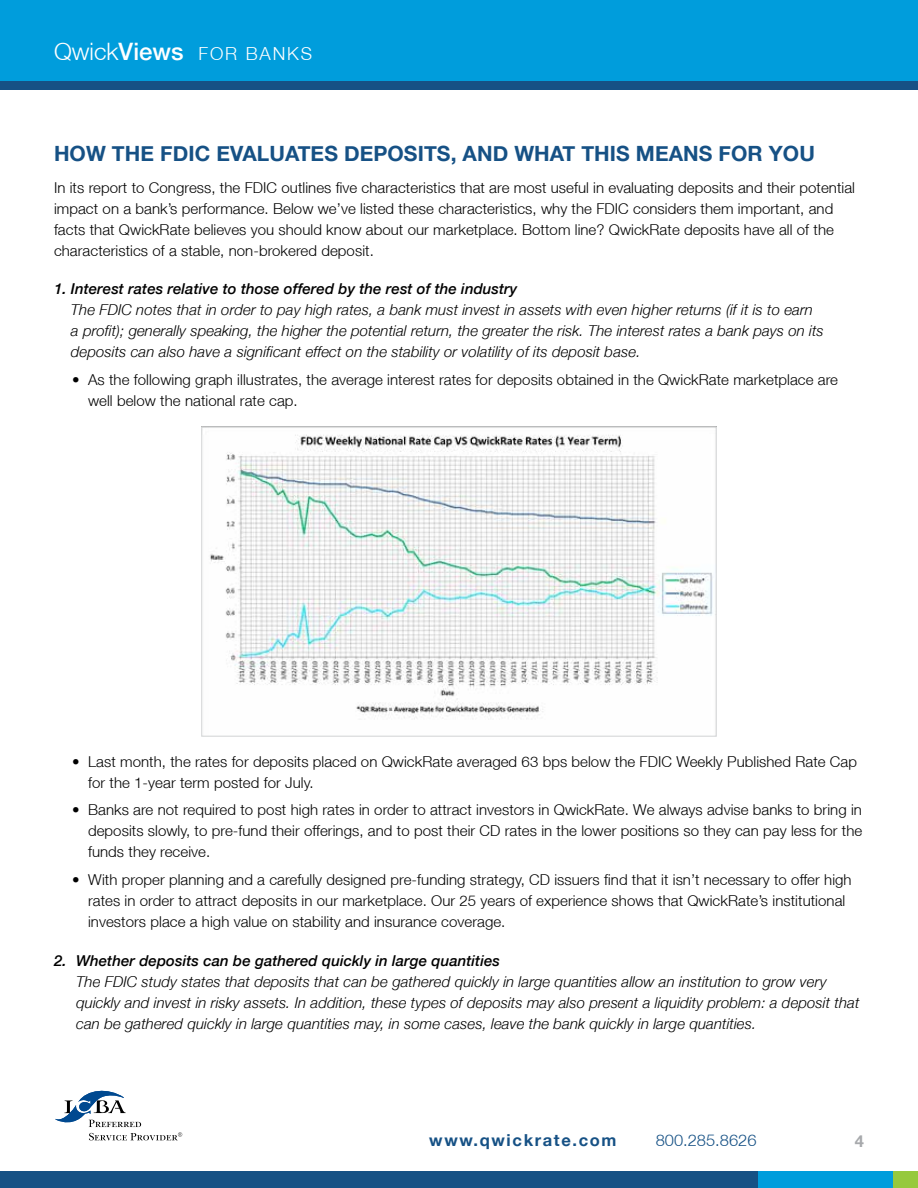
<style>
.page{position:relative;width:918px;height:1188px;background:#fff}
.page>*{position:absolute;margin:0;border:0;box-sizing:border-box;transform-origin:0 0}
.t1{font:700 21px "Helvetica Neue";letter-spacing:.005em;color:#165185}
.t2{font:300 18px "Helvetica Neue LT";letter-spacing:.1em;color:#fff}
.t3{font:700 16.5px "Helvetica Neue";letter-spacing:.1em;color:#165185}
.t4{font:300 16.5px "Helvetica Neue LT";color:#165185}
.t5{font:700 16.5px "Helvetica Neue";color:#a7a9ac}
.t6{font:300 15px/21px "Helvetica Neue LT";letter-spacing:.005em;color:#000}
.t7{font:italic 300 15px/21px "Helvetica Neue LT";letter-spacing:.005em;color:#000}
.t8{font:italic 500 15px "Helvetica Neue";letter-spacing:.005em;color:#000}
.s1{font-size:24px}
.s2{font-weight:500;font-size:24px}
</style>
<div class="page">
<svg style="left:55px;top:1091px;width:127px;height:49px"></svg>
<div style="left:757px;top:1172px;width:136px;height:16px;background:#009ddc"></div>
<div style="left:893px;top:1172px;width:25px;height:16px;background:#96c93d"></div>
<div style="left:0;top:1172px;width:757px;height:16px;background:#165185"></div>
<div style="left:0;top:0;width:918px;height:86px;background:#009ddc"></div>
<div style="left:0;top:82px;width:918px;height:8px;background:#165185"></div>
<img style="left:210px;top:434px;width:503px;height:285px">
<div style="left:201px;top:427px;width:516px;height:310px;border:1px solid #d1d3d4"></div>
<p class="t2" style="left:54px;top:43px;width:260px"><span class="s1">Qwick</span><span class="s2">Views</span> FOR BANKS</p>
<h1 class="t1" style="left:54px;top:137px;width:762px">HOW THE FDIC EVALUATES DEPOSITS, AND WHAT THIS MEANS FOR YOU</h1>
<p class="t6" style="left:54px;top:177px;width:803px">In its report to Congress, the FDIC outlines five characteristics that are most useful in evaluating deposits and their potential impact on a bank’s performance. Below we’ve listed these characteristics, why the FDIC considers them important, and facts that QwickRate believes you should know about our marketplace. Bottom line? QwickRate deposits have all of the characteristics of a stable, non-brokered deposit.</p>
<p class="t8" style="left:54px;top:276px;width:465px">1. Interest rates relative to those offered by the rest of the industry</p>
<p class="t7" style="left:71px;top:299px;width:754px">The FDIC notes that in order to pay high rates, a bank must invest in assets with even higher returns (if it is to earn a profit); generally speaking, the higher the potential return, the greater the risk. The interest rates a bank pays on its deposits can also have a significant effect on the stability or volatility of its deposit base.</p>
<p class="t6" style="left:88px;top:369px;width:752px;text-indent:-16px">• As the following graph illustrates, the average interest rates for deposits obtained in the QwickRate marketplace are well below the national rate cap.</p>
<p class="t6" style="left:88px;top:751px;width:771px;text-indent:-16px">• Last month, the rates for deposits placed on QwickRate averaged 63 bps below the FDIC Weekly Published Rate Cap for the 1-year term posted for July.</p>
<p class="t6" style="left:88px;top:799px;width:776px;text-align:justify;text-indent:-16px">• Banks are not required to post high rates in order to attract investors in QwickRate. We always advise banks to bring in deposits slowly, to pre-fund their offerings, and to post their CD rates in the lower positions so they can pay less for the funds they receive.</p>
<p class="t6" style="left:88px;top:869px;width:765px;text-indent:-16px">• With proper planning and a carefully designed pre-funding strategy, CD issuers find that it isn’t necessary to offer high rates in order to attract deposits in our marketplace. Our 25 years of experience shows that QwickRate’s institutional investors place a high value on stability and insurance coverage.</p>
<p class="t8" style="left:54px;top:948px;width:447px">2. Whether deposits can be gathered quickly in large quantities</p>
<p class="t7" style="left:76px;top:971px;width:785px">The FDIC study states that deposits that can be gathered quickly in large quantities allow an institution to grow very quickly and invest in risky assets. In addition, these types of deposits may also present a liquidity problem: a deposit that can be gathered quickly in large quantities may, in some cases, leave the bank quickly in large quantities.</p>
<p class="t3" style="left:429px;top:1128px;width:189px">www.qwickrate.com</p>
<p class="t4" style="left:656px;top:1131px;width:102px">800.285.8626</p>
<p class="t5" style="left:855px;top:1128px;width:11px">4</p>
</div>
